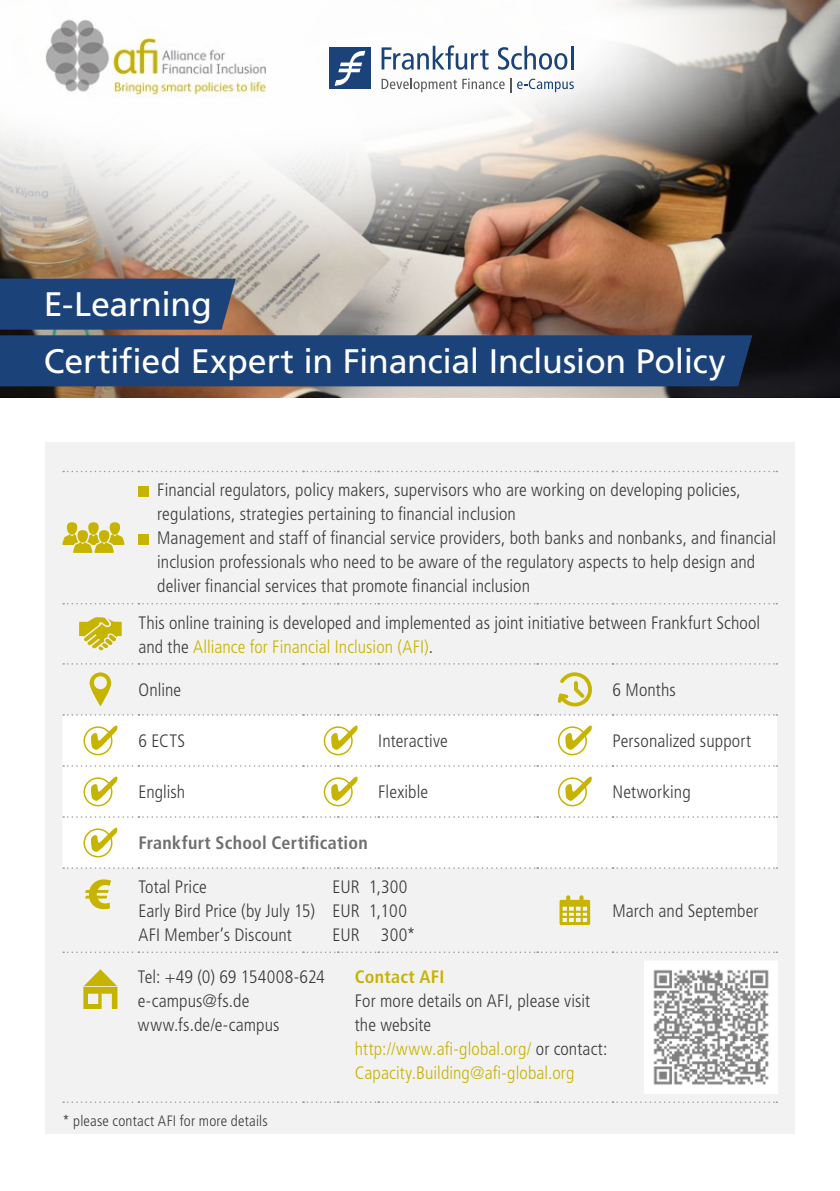
<style>
.page{position:relative;width:840px;height:1191px;background:#fff}
.page>*{position:absolute;margin:0;border:0;box-sizing:border-box;transform-origin:0 0}
.t1{font:34px "Frutiger LT";letter-spacing:-.01em;color:#fff}
.t2{font:300 condensed 18px/24px "Frutiger LT";letter-spacing:.005em;color:#3c3c3b}
.t3{font:300 condensed 18px/24px "Frutiger LT";letter-spacing:.005em;color:#c7b400}
.t4{font:700 condensed 18px "Frutiger LT";letter-spacing:.015em;color:#706f6f}
.t5{font:700 condensed 18px "Frutiger LT";letter-spacing:.015em;color:#c7b400}
.t6{font:300 condensed 15px "Frutiger LT";letter-spacing:.015em;color:#3c3c3b}
.s1{color:#c7b400}
.s2{color:#3c3c3b}
</style>
<div class="page">
<img style="left:0;top:287px;width:839px;height:110px">
<div style="left:45px;top:442px;width:749px;height:692px;background:#f2f2f2"></div>
<div style="left:62px;top:715px;width:714px;height:153px;background:#fff"></div>
<svg style="left:63px;top:471px;width:713px;height:1px"></svg>
<svg style="left:63px;top:603px;width:713px;height:1px"></svg>
<svg style="left:63px;top:663px;width:713px;height:1px"></svg>
<svg style="left:63px;top:714px;width:713px;height:1px"></svg>
<svg style="left:63px;top:765px;width:713px;height:1px"></svg>
<svg style="left:63px;top:816px;width:713px;height:1px"></svg>
<svg style="left:63px;top:867px;width:713px;height:2px"></svg>
<svg style="left:63px;top:951px;width:713px;height:2px"></svg>
<svg style="left:63px;top:1101px;width:713px;height:2px"></svg>
<div style="left:67px;top:522px;width:10px;height:13px;background:#c7b400;border-radius:5px"></div>
<div style="left:88px;top:522px;width:11px;height:13px;background:#c7b400;border-radius:5px"></div>
<div style="left:110px;top:522px;width:10px;height:13px;background:#c7b400;border-radius:5px"></div>
<div style="left:77px;top:530px;width:11px;height:12px;background:#c7b400;border-radius:5px"></div>
<svg style="left:62px;top:534px;width:63px;height:19px"></svg>
<div style="left:99px;top:530px;width:10px;height:12px;background:#c7b400;border-radius:5px"></div>
<div style="left:138px;top:486px;width:10px;height:10px;background:#c7b400"></div>
<div style="left:138px;top:534px;width:10px;height:10px;background:#c7b400"></div>
<svg style="left:79px;top:617px;width:43px;height:33px"></svg>
<svg style="left:89px;top:672px;width:22px;height:34px"></svg>
<svg style="left:557px;top:672px;width:35px;height:35px"></svg>
<svg style="left:84px;top:727px;width:28px;height:27px"></svg>
<div style="left:83px;top:726px;width:29px;height:29px;border:2px solid #c7b400;border-radius:50%"></div>
<svg style="left:91px;top:725px;width:26px;height:25px"></svg>
<svg style="left:324px;top:727px;width:28px;height:27px"></svg>
<div style="left:323px;top:726px;width:29px;height:29px;border:2px solid #c7b400;border-radius:50%"></div>
<svg style="left:331px;top:725px;width:26px;height:25px"></svg>
<svg style="left:558px;top:727px;width:28px;height:27px"></svg>
<div style="left:557px;top:726px;width:29px;height:29px;border:2px solid #c7b400;border-radius:50%"></div>
<svg style="left:565px;top:725px;width:26px;height:25px"></svg>
<svg style="left:84px;top:778px;width:28px;height:27px"></svg>
<div style="left:83px;top:777px;width:29px;height:29px;border:2px solid #c7b400;border-radius:50%"></div>
<svg style="left:91px;top:776px;width:26px;height:25px"></svg>
<svg style="left:324px;top:778px;width:28px;height:27px"></svg>
<div style="left:323px;top:777px;width:29px;height:29px;border:2px solid #c7b400;border-radius:50%"></div>
<svg style="left:331px;top:776px;width:26px;height:25px"></svg>
<svg style="left:558px;top:778px;width:28px;height:27px"></svg>
<div style="left:557px;top:777px;width:29px;height:29px;border:2px solid #c7b400;border-radius:50%"></div>
<svg style="left:565px;top:776px;width:26px;height:25px"></svg>
<svg style="left:84px;top:829px;width:28px;height:27px"></svg>
<div style="left:83px;top:828px;width:29px;height:29px;border:2px solid #c7b400;border-radius:50%"></div>
<svg style="left:91px;top:827px;width:26px;height:25px"></svg>
<svg style="left:85px;top:879px;width:26px;height:30px"></svg>
<svg style="left:559px;top:895px;width:31px;height:30px"></svg>
<svg style="left:83px;top:969px;width:34px;height:40px"></svg>
<img style="left:644px;top:961px;width:132px;height:132px">
<svg style="left:0;top:287px;width:751px;height:99px;background:#435371"></svg>
<img style="left:0;top:0;width:839px;height:287px">
<img style="left:45px;top:15px;width:220px;height:82px">
<svg style="left:381px;top:45px;width:107px;height:25px"></svg>
<svg style="left:497px;top:46px;width:70px;height:24px"></svg>
<hr style="left:570px;top:46px;width:3px;height:23px;background:#1b4379">
<div style="left:329px;top:47px;width:41px;height:42px;background:#1b4379"></div>
<svg style="left:334px;top:50px;width:31px;height:36px"></svg>
<svg style="left:381px;top:78px;width:75px;height:14px"></svg>
<svg style="left:462px;top:78px;width:42px;height:11px"></svg>
<svg style="left:510px;top:78px;width:1px;height:15px"></svg>
<svg style="left:517px;top:79px;width:56px;height:13px"></svg>
<h1 class="t1" style="left:44px;top:284px;width:169px">E-Learning</h1>
<h1 class="t1" style="left:44px;top:341px;width:683px">Certified Expert in Financial Inclusion Policy</h1>
<p class="t2" style="left:157px;top:478px;width:620px">Financial regulators, policy makers, supervisors who are working on developing policies, regulations, strategies pertaining to financial inclusion<br>Management and staff of financial service providers, both banks and nonbanks, and financial inclusion professionals who need to be aware of the regulatory aspects to help design and deliver financial services that promote financial inclusion</p>
<p class="t2" style="left:138px;top:610px;width:623px">This online training is developed and implemented as joint initiative between Frankfurt School and the <span class="s1">Alliance for Financial Inclusion (AFI)</span>.</p>
<p class="t2" style="left:138px;top:678px;width:44px">Online</p>
<p class="t2" style="left:612px;top:678px;width:65px">6 Months</p>
<p class="t2" style="left:138px;top:729px;width:48px">6 ECTS</p>
<p class="t2" style="left:378px;top:729px;width:71px">Interactive</p>
<p class="t2" style="left:612px;top:729px;width:140px">Personalized support</p>
<p class="t2" style="left:138px;top:780px;width:48px">English</p>
<p class="t2" style="left:378px;top:780px;width:51px">Flexible</p>
<p class="t2" style="left:612px;top:780px;width:80px">Networking</p>
<p class="t4" style="left:138px;top:832px;width:231px">Frankfurt School Certification</p>
<p class="t2" style="left:138px;top:875px;width:70px">Total Price</p>
<p class="t2" style="left:138px;top:875px;width:270px;text-align:justify;text-indent:194px">EUR 1,300<br>Early Bird Price (by July 15) EUR 1,100<br>AFI Member’s Discount</p>
<p class="t2" style="left:612px;top:899px;width:147px">March and September</p>
<p class="t2" style="left:332px;top:923px;width:84px">EUR 300*</p>
<p class="t2" style="left:138px;top:965px;width:188px">Tel: +49 (0) 69 154008-624 e-campus@fs.de www.fs.de/e-campus</p>
<p class="t5" style="left:354px;top:966px;width:91px">Contact AFI</p>
<p class="t3" style="left:354px;top:989px;width:254px"><span class="s2">For more details on AFI, please visit the website </span>http://www.afi-global.org/ <span class="s2">or contact:<br></span>Capacity.Building@afi-global.org</p>
<p class="t6" style="left:62px;top:1112px;width:206px">* please contact AFI for more details</p>
</div>
